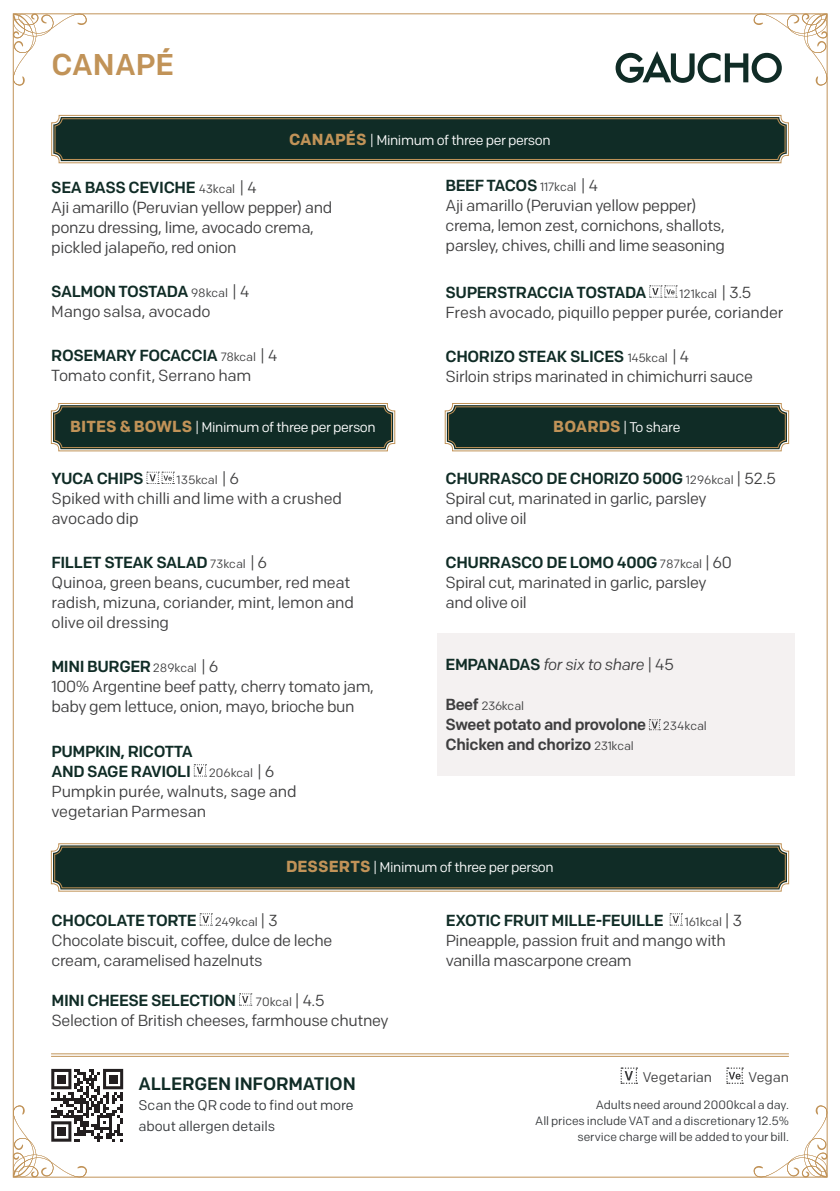
<style>
.page{position:relative;width:840px;height:1191px;background:#fff}
.page>*{position:absolute;margin:0;border:0;box-sizing:border-box;transform-origin:0 0}
.t1{font:500 30px "Colfax";letter-spacing:.005em;color:#c19358}
.Food_title_9_5_12{font:500 18px "Colfax";letter-spacing:-.01em;color:#102c26}
.t2{font:16px/20px "Colfax";letter-spacing:-.025em;color:#3e3e3f}
.t3{font:500 16px "Colfax";letter-spacing:-.025em;color:#102c26}
.t4{font:500 16px "Colfax";letter-spacing:-.025em;color:#3e3e3f}
.t5{font:italic 16px "Colfax";letter-spacing:-.025em;color:#3e3e3f}
.Page_header_9_5_12{font:14px "Colfax";letter-spacing:-.03em;color:#fff}
.Food_title_9_5_12-2{font:14px/20px "Colfax";letter-spacing:-.005em;color:#35383b}
.Small_print_5_6{font:14px "Colfax";letter-spacing:-.005em;color:#3e3e3f}
.Small_print_5_6-2{font:12px/16px "Colfax";letter-spacing:-.005em;color:#35383b;text-align:right}
.t6{font:12px "Colfax";letter-spacing:-.01em;color:#3e3e3f}
.t7{font:12px "Colfax";letter-spacing:-.03em;color:#3e3e3f}
.s1{font-weight:700;font-size:16px;color:#c19358}
.s2{font-weight:400;font-size:12px;color:#3e3e3f}
.s3{font-weight:400;color:#3e3e3f}
.s4{font-weight:500;color:#102c26}
.s5{font-size:12px}
.s6{font-size:16px}
.s7{font-weight:500;font-style:normal;color:#102c26}
.s8{font-style:normal}
.s9{font-weight:500;font-size:16px}
.s10{font-weight:400;font-size:12px}
</style>
<div class="page">
<div style="left:437px;top:633px;width:357px;height:143px;background:#f4f1f1"></div>
<svg style="left:13px;top:13px;width:74px;height:73px"></svg>
<svg style="left:753px;top:1105px;width:74px;height:72px"></svg>
<svg style="left:615px;top:13px;width:212px;height:73px"></svg>
<hr style="left:51px;top:1053px;width:737px;height:1px;background:#c19358">
<hr style="left:51px;top:1056px;width:737px;height:1px;background:#c19358">
<svg style="left:13px;top:1069px;width:110px;height:108px"></svg>
<div style="left:57px;top:1074px;width:9px;height:9px;background:#231f20"></div>
<div style="left:109px;top:1074px;width:8px;height:9px;background:#231f20"></div>
<div style="left:57px;top:1127px;width:9px;height:8px;background:#231f20"></div>
<svg style="left:620px;top:1067px;width:17px;height:17px"></svg>
<svg style="left:726px;top:1067px;width:16px;height:17px"></svg>
<svg style="left:51px;top:115px;width:737px;height:48px;background:#253c35"></svg>
<div style="left:55px;top:118px;width:730px;height:42px;border:1px solid #c19358;border-radius:7px"></div>
<svg style="left:51px;top:403px;width:344px;height:48px;background:#283f37"></svg>
<div style="left:54px;top:406px;width:337px;height:42px;border:1px solid #c19358;border-radius:7px"></div>
<svg style="left:51px;top:843px;width:737px;height:49px;background:#2a4038"></svg>
<div style="left:54px;top:846px;width:731px;height:42px;border:1px solid #c19358;border-radius:7px"></div>
<svg style="left:649px;top:285px;width:27px;height:13px"></svg>
<svg style="left:146px;top:471px;width:28px;height:13px"></svg>
<svg style="left:194px;top:764px;width:12px;height:12px"></svg>
<svg style="left:649px;top:719px;width:11px;height:11px"></svg>
<svg style="left:199px;top:913px;width:13px;height:12px"></svg>
<svg style="left:239px;top:993px;width:13px;height:12px"></svg>
<svg style="left:669px;top:913px;width:13px;height:12px"></svg>
<svg style="left:444px;top:403px;width:344px;height:48px;background:#283f37"></svg>
<div style="left:448px;top:406px;width:337px;height:42px;border:1px solid #c19358;border-radius:7px"></div>
<p class="t1" style="left:51px;top:46px;width:124px">CANAPÉ</p>
<p class="Page_header_9_5_12" style="left:289px;top:132px;width:263px"><span class="s1">CANAPÉS</span> | Minimum of three per person</p>
<p class="t3" style="left:51px;top:178px;width:207px">SEA BASS CEVICHE <span class="s2">43kcal</span> <span class="s3">| 4</span></p>
<p class="t2" style="left:51px;top:197px;width:282px">Aji amarillo (Peruvian yellow pepper) and</p>
<p class="t2" style="left:51px;top:217px;width:264px">ponzu dressing, lime, avocado crema,</p>
<p class="t2" style="left:51px;top:237px;width:187px">pickled jalapeño, red onion</p>
<p class="t2" style="left:51px;top:281px;width:200px"><span class="s4">SALMON TOSTADA</span> <span class="s5">98kcal</span> | 4<br>Mango salsa, avocado</p>
<p class="t2" style="left:51px;top:345px;width:228px"><span class="s4">ROSEMARY FOCACCIA</span> <span class="s5">78kcal</span> | 4<br>Tomato confit, Serrano ham</p>
<p class="Page_header_9_5_12" style="left:70px;top:419px;width:307px"><span class="s1">BITES &amp; BOWLS</span> | Minimum of three per person</p>
<p class="t3" style="left:51px;top:468px;width:94px">YUCA CHIPS</p>
<p class="t6" style="left:176px;top:472px;width:64px">135kcal <span class="s6">| 6</span></p>
<p class="t2" style="left:51px;top:488px;width:292px">Spiked with chilli and lime with a crushed avocado dip</p>
<p class="t2" style="left:51px;top:552px;width:304px"><span class="s4">FILLET STEAK SALAD</span> <span class="s5">73kcal</span> | 6<br>Quinoa, green beans, cucumber, red meat radish, mizuna, coriander, mint, lemon and olive oil dressing</p>
<p class="t2" style="left:51px;top:656px;width:324px"><span class="s4">MINI BURGER</span> <span class="s5">289kcal</span> | 6<br>100% Argentine beef patty, cherry tomato jam, baby gem lettuce, onion, mayo, brioche bun</p>
<p class="t3" style="left:51px;top:741px;width:143px">PUMPKIN, RICOTTA</p>
<p class="t3" style="left:51px;top:761px;width:224px">AND SAGE RAVIOLI <span class="s2">206kcal</span> <span class="s3">| 6</span></p>
<p class="t2" style="left:51px;top:781px;width:247px">Pumpkin purée, walnuts, sage and</p>
<p class="t2" style="left:51px;top:801px;width:156px">vegetarian Parmesan</p>
<p class="t3" style="left:445px;top:175px;width:154px">BEEF TACOS <span class="s2">117kcal</span> <span class="s3">| 4</span></p>
<p class="t2" style="left:445px;top:195px;width:252px">Aji amarillo (Peruvian yellow pepper)</p>
<p class="t2" style="left:445px;top:215px;width:280px">crema, lemon zest, cornichons, shallots,</p>
<p class="t2" style="left:445px;top:235px;width:281px">parsley, chives, chilli and lime seasoning</p>
<p class="t3" style="left:445px;top:282px;width:202px">SUPERSTRACCIA TOSTADA</p>
<p class="t6" style="left:679px;top:286px;width:74px">121kcal <span class="s6">| 3.5</span></p>
<p class="t2" style="left:445px;top:302px;width:339px">Fresh avocado, piquillo pepper purée, coriander</p>
<p class="t3" style="left:445px;top:346px;width:245px">CHORIZO STEAK SLICES <span class="s2">145kcal</span> <span class="s3">| 4</span></p>
<p class="t2" style="left:445px;top:366px;width:309px">Sirloin strips marinated in chimichurri sauce</p>
<p class="Page_header_9_5_12" style="left:553px;top:419px;width:129px"><span class="s1">BOARDS</span> | To share</p>
<p class="t3" style="left:445px;top:468px;width:332px">CHURRASCO DE CHORIZO 500G <span class="s2">1296kcal</span> <span class="s3">| 52.5</span></p>
<p class="t2" style="left:445px;top:488px;width:262px">Spiral cut, marinated in garlic, parsley</p>
<p class="t2" style="left:445px;top:508px;width:83px">and olive oil</p>
<p class="t3" style="left:445px;top:552px;width:288px">CHURRASCO DE LOMO 400G <span class="s2">787kcal</span> <span class="s3">| 60</span></p>
<p class="t2" style="left:445px;top:572px;width:262px">Spiral cut, marinated in garlic, parsley</p>
<p class="t2" style="left:445px;top:592px;width:83px">and olive oil</p>
<p class="t5" style="left:445px;top:654px;width:230px"><span class="s7">EMPANADAS</span> for six to share <span class="s8">| 45</span></p>
<p class="t7" style="left:445px;top:698px;width:80px"><span class="s9">Beef</span> 236kcal</p>
<p class="t4" style="left:445px;top:714px;width:263px">Sweet potato and provolone <span class="s10">234kcal</span></p>
<p class="t4" style="left:445px;top:734px;width:190px">Chicken and chorizo <span class="s10">231kcal</span></p>
<p class="Page_header_9_5_12" style="left:286px;top:859px;width:269px"><span class="s1">DESSERTS</span> | Minimum of three per person</p>
<p class="t3" style="left:52px;top:910px;width:228px">CHOCOLATE TORTE <span class="s2">249kcal</span> <span class="s3">| 3</span></p>
<p class="t2" style="left:52px;top:930px;width:282px">Chocolate biscuit, coffee, dulce de leche cream, caramelised hazelnuts</p>
<p class="t3" style="left:52px;top:990px;width:274px">MINI CHEESE SELECTION <span class="s2">70kcal</span> <span class="s3">| 4.5</span></p>
<p class="t2" style="left:52px;top:1010px;width:338px">Selection of British cheeses, farmhouse chutney</p>
<p class="t3" style="left:445px;top:910px;width:219px">EXOTIC FRUIT MILLE-FEUILLE</p>
<p class="t6" style="left:684px;top:914px;width:59px">161kcal <span class="s6">| 3</span></p>
<p class="t2" style="left:445px;top:930px;width:281px">Pineapple, passion fruit and mango with vanilla mascarpone cream</p>
<p class="Small_print_5_6" style="left:642px;top:1068px;width:71px">Vegetarian</p>
<p class="Small_print_5_6" style="left:748px;top:1068px;width:42px">Vegan</p>
<p class="Food_title_9_5_12" style="left:138px;top:1073px;width:219px">ALLERGEN INFORMATION</p>
<p class="Food_title_9_5_12-2" style="left:138px;top:1095px;width:217px">Scan the QR code to find out more about allergen details</p>
<p class="Small_print_5_6-2" style="left:535px;top:1096px;width:255px">Adults need around 2000kcal a day.<br>All prices include VAT and a discretionary 12.5% service charge will be added to your bill.</p>
</div>
